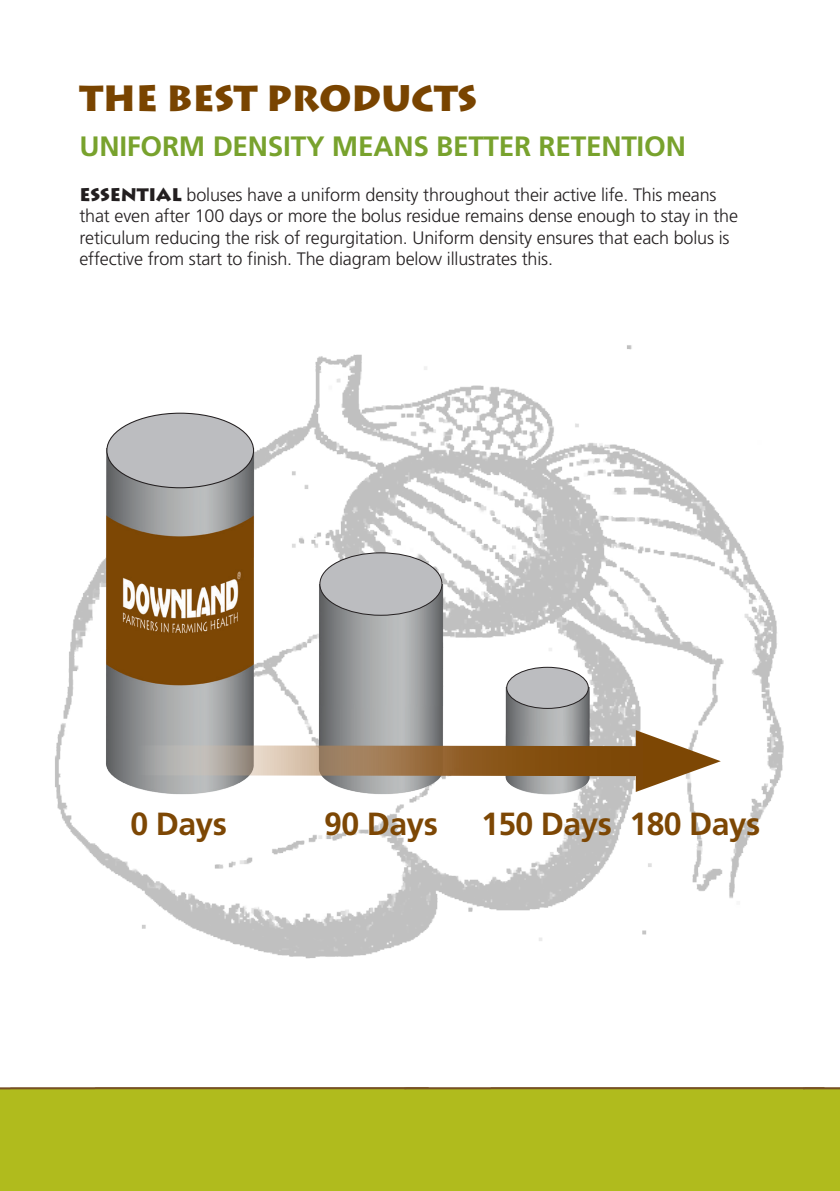
<style>
.page{position:relative;width:840px;height:1191px;background:#fff}
.page>*{position:absolute;margin:0;border:0;box-sizing:border-box;transform-origin:0 0}
.t1{font:900 36px "Lithos Pro";letter-spacing:-.01em;color:#794400}
.t2{font:700 32px "Frutiger LT Std";letter-spacing:-.02em;color:#7d4704}
.t3{font:700 28px "Frutiger LT Std";letter-spacing:-.01em;color:#78a22d}
.t4{font:300 18px/21.6px "Frutiger LT Std";letter-spacing:-.01em;color:#231f20}
.s1{font-family:"Lithos Pro";font-weight:900}
</style>
<div class="page">
<div style="left:0;top:1087px;width:839px;height:104px;background:#b0bb1d"></div>
<img style="left:55px;top:345px;width:729px;height:614px">
<img style="left:318px;top:584px;width:125px;height:219px">
<div style="left:320px;top:553px;width:121px;height:62px;background:#bcbdc0;border-radius:50%"></div>
<div style="left:319px;top:552px;width:123px;height:63px;border:1px solid #231f20;border-radius:50%"></div>
<img style="left:505px;top:688px;width:84px;height:112px">
<div style="left:506px;top:667px;width:82px;height:41px;background:#bcbdc0;border-radius:50%"></div>
<div style="left:506px;top:667px;width:82px;height:41px;border:1px solid #231f20;border-radius:50%"></div>
<img style="left:105px;top:448px;width:150px;height:357px">
<div style="left:107px;top:413px;width:146px;height:75px;background:#bcbdc0;border-radius:50%"></div>
<svg style="left:131px;top:730px;width:589px;height:62px"></svg>
<p class="t1" style="left:79px;top:76px;width:399px">THE BEST PRODUCTS</p>
<p class="t3" style="left:79px;top:130px;width:607px">UNIFORM DENSITY MEANS BETTER RETENTION</p>
<p class="t4" style="left:79px;top:184px;width:659px"><span class="s1">ESSENTIAL</span> boluses have a uniform density throughout their active life. This means that even after 100 days or more the bolus residue remains dense enough to stay in the reticulum reducing the risk of regurgitation. Uniform density ensures that each bolus is effective from start to finish. The diagram below illustrates this.</p>
<p class="t2" style="left:130px;top:805px;width:98px">0 Days</p>
<p class="t2" style="left:324px;top:805px;width:115px">90 Days</p>
<p class="t2" style="left:481px;top:805px;width:280px">150 Days 180 Days</p>
</div>
